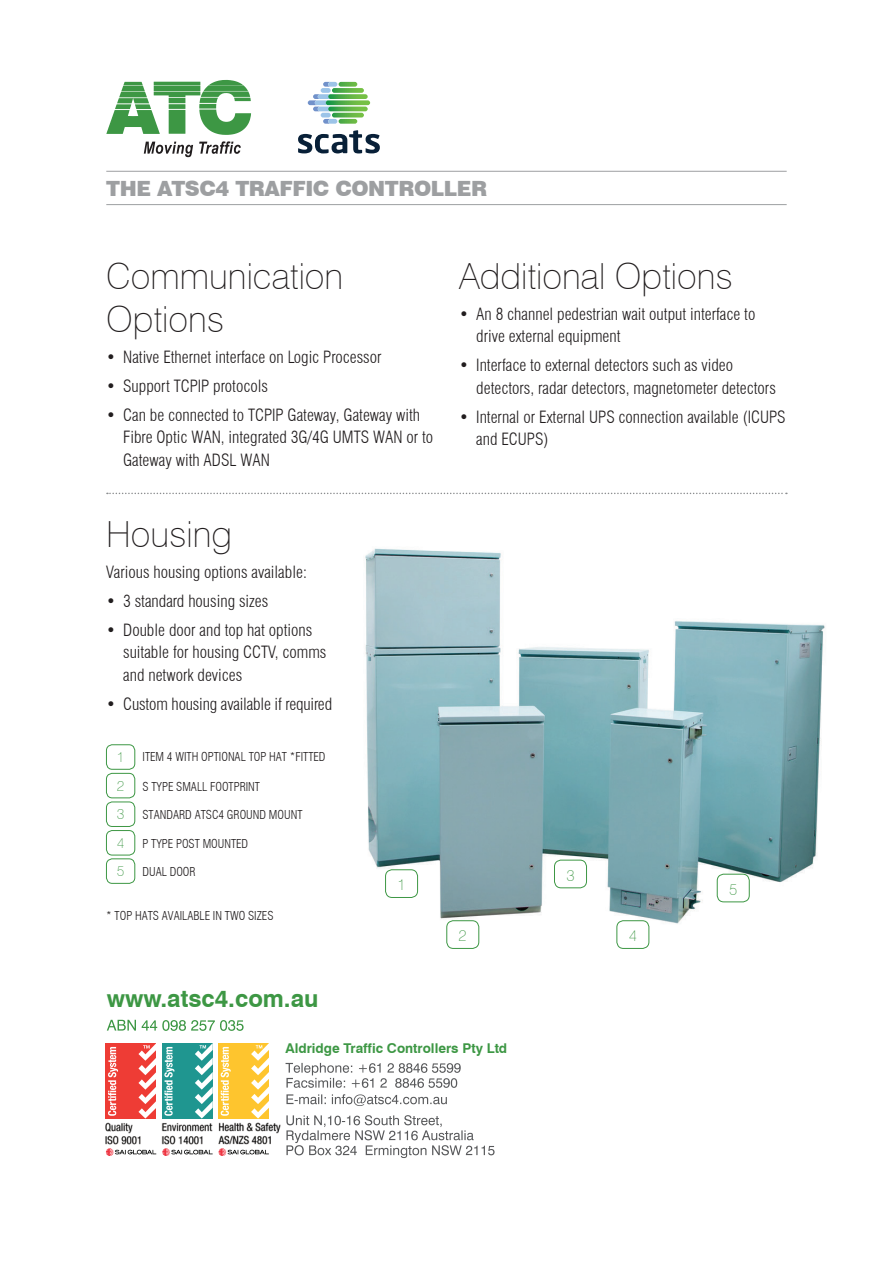
<style>
.page{position:relative;width:893px;height:1263px;background:#fff}
.page>*{position:absolute;margin:0;border:0;box-sizing:border-box;transform-origin:0 0}
.t1{font:100 36px/43.2px "Swiss 721 BT";color:#211d1e}
.t2{font:700 24px "Swiss 721 BT";color:#3d9744}
.t3{font:900 21px "Swiss 721 BT";letter-spacing:-.02em;color:#9d9fa1}
.t4{font:300 condensed 16.5px/22.5px "Swiss 721 BT";color:#211d1e}
.t5{font:100 15.75px "Swiss 721 BT";color:#3d9744}
.t6{font:100 14.55px/28.7px "Swiss 721 BT";color:#3d9744;text-align:justify}
.t7{font:700 13.5px "Swiss 721 BT";color:#3d9744}
.t8{font:300 condensed 12px "Swiss 721 BT";color:#211d1e}
.s1{font-weight:100;font-stretch:normal;font-size:14.55px;color:#3d9744}
</style>
<div class="page">
<img style="left:365px;top:548px;width:460px;height:401px">
<div style="left:386px;top:870px;width:32px;height:27px;background:#fff;border-radius:7px"></div>
<div style="left:385px;top:869px;width:33px;height:29px;border:1px solid #3d9744;border-radius:7px"></div>
<div style="left:447px;top:921px;width:32px;height:27px;background:#fff;border-radius:7px"></div>
<div style="left:446px;top:920px;width:33px;height:29px;border:1px solid #3d9744;border-radius:7px"></div>
<div style="left:554px;top:860px;width:32px;height:28px;background:#fff;border-radius:7px"></div>
<div style="left:554px;top:860px;width:33px;height:28px;border:1px solid #3d9744;border-radius:7px"></div>
<div style="left:617px;top:921px;width:32px;height:27px;background:#fff;border-radius:7px"></div>
<div style="left:617px;top:920px;width:32px;height:29px;border:1px solid #3d9744;border-radius:7px"></div>
<div style="left:717px;top:874px;width:32px;height:28px;background:#fff;border-radius:7px"></div>
<div style="left:717px;top:874px;width:32px;height:28px;border:1px solid #3d9744;border-radius:7px"></div>
<div style="left:106px;top:744px;width:29px;height:25px;border:1px solid #3d9744;border-radius:6px"></div>
<div style="left:106px;top:773px;width:29px;height:25px;border:1px solid #3d9744;border-radius:6px"></div>
<div style="left:106px;top:802px;width:29px;height:25px;border:1px solid #3d9744;border-radius:6px"></div>
<div style="left:106px;top:830px;width:29px;height:25px;border:1px solid #3d9744;border-radius:6px"></div>
<div style="left:106px;top:858px;width:29px;height:26px;border:1px solid #3d9744;border-radius:6px"></div>
<svg style="left:106px;top:80px;width:145px;height:55px"></svg>
<svg style="left:144px;top:142px;width:49px;height:15px"></svg>
<svg style="left:199px;top:141px;width:42px;height:13px"></svg>
<hr style="left:106px;top:171px;width:681px;height:1px;background:#9d9fa1">
<hr style="left:106px;top:204px;width:681px;height:1px;background:#9d9fa1">
<svg style="left:107px;top:493px;width:680px;height:1px"></svg>
<div style="left:106px;top:1043px;width:50px;height:75px;background:#ee3c35"></div>
<svg style="left:108px;top:1047px;width:10px;height:69px"></svg>
<svg style="left:138px;top:1043px;width:18px;height:75px"></svg>
<svg style="left:106px;top:1148px;width:50px;height:8px"></svg>
<div style="left:162px;top:1043px;width:51px;height:75px;background:#1f9690"></div>
<svg style="left:164px;top:1047px;width:10px;height:69px"></svg>
<svg style="left:195px;top:1043px;width:18px;height:75px"></svg>
<svg style="left:162px;top:1148px;width:51px;height:8px"></svg>
<div style="left:218px;top:1043px;width:51px;height:75px;background:#fec52e"></div>
<svg style="left:221px;top:1047px;width:10px;height:69px"></svg>
<svg style="left:251px;top:1043px;width:18px;height:75px"></svg>
<svg style="left:219px;top:1148px;width:50px;height:8px"></svg>
<img style="left:105px;top:1122px;width:176px;height:23px">
<svg style="left:286px;top:1063px;width:175px;height:25px"></svg>
<svg style="left:286px;top:1094px;width:161px;height:12px"></svg>
<svg style="left:286px;top:1115px;width:209px;height:43px"></svg>
<svg style="left:107px;top:1020px;width:137px;height:11px"></svg>
<svg style="left:298px;top:130px;width:82px;height:23px"></svg>
<svg style="left:308px;top:82px;width:62px;height:42px"></svg>
<p class="t3" style="left:106px;top:176px;width:382px">THE ATSC4 TRAFFIC CONTROLLER</p>
<h1 class="t1" style="left:106px;top:254px;width:239px">Communication<br>Options</h1>
<p class="t4" style="left:106px;top:346px;width:277px">• Native Ethernet interface on Logic Processor</p>
<p class="t4" style="left:106px;top:375px;width:163px">• Support TCPIP protocols</p>
<p class="t4" style="left:123px;top:404px;width:311px;text-indent:-17px">• Can be connected to TCPIP Gateway, Gateway with<br>Fibre Optic WAN, integrated 3G/4G UMTS WAN or to<br>Gateway with ADSL WAN</p>
<h1 class="t1" style="left:106px;top:512px;width:128px">Housing</h1>
<p class="t4" style="left:106px;top:561px;width:202px">Various housing options available:</p>
<p class="t4" style="left:106px;top:589px;width:164px">• 3 standard housing sizes</p>
<p class="t4" style="left:123px;top:618px;width:205px;text-indent:-17px">• Double door and top hat options suitable for housing CCTV, comms and network devices</p>
<p class="t4" style="left:106px;top:692px;width:228px">• Custom housing available if required</p>
<p class="t8" style="left:143px;top:749px;width:185px">ITEM 4 WITH OPTIONAL TOP HAT *FITTED</p>
<p class="t6" style="left:117px;top:742px;width:9px">1<br>2<br>3<br>4</p>
<p class="t8" style="left:117px;top:864px;width:80px"><span class="s1">5</span> DUAL DOOR</p>
<p class="t8" style="left:143px;top:779px;width:119px">S TYPE SMALL FOOTPRINT</p>
<p class="t8" style="left:143px;top:807px;width:161px">STANDARD ATSC4 GROUND MOUNT</p>
<p class="t8" style="left:143px;top:836px;width:107px">P TYPE POST MOUNTED</p>
<p class="t8" style="left:106px;top:908px;width:169px">* TOP HATS AVAILABLE IN TWO SIZES</p>
<h2 class="t2" style="left:107px;top:983px;width:213px">www.atsc4.com.au</h2>
<p class="t5" style="left:397px;top:875px;width:10px">1</p>
<h1 class="t1" style="left:459px;top:254px;width:275px">Additional Options</h1>
<p class="t4" style="left:476px;top:303px;width:281px;text-indent:-17px">• An 8 channel pedestrian wait output interface to drive external equipment</p>
<p class="t4" style="left:476px;top:354px;width:301px;text-indent:-17px">• Interface to external detectors such as video detectors, radar detectors, magnetometer detectors</p>
<p class="t4" style="left:476px;top:405px;width:311px;text-indent:-17px">• Internal or External UPS connection available (ICUPS and ECUPS)</p>
<p class="t5" style="left:459px;top:926px;width:10px">2</p>
<p class="t5" style="left:566px;top:865px;width:10px">3</p>
<p class="t5" style="left:629px;top:926px;width:10px">4</p>
<p class="t5" style="left:729px;top:879px;width:10px">5</p>
<p class="t7" style="left:285px;top:1040px;width:223px">Aldridge Traffic Controllers Pty Ltd</p>
</div>
